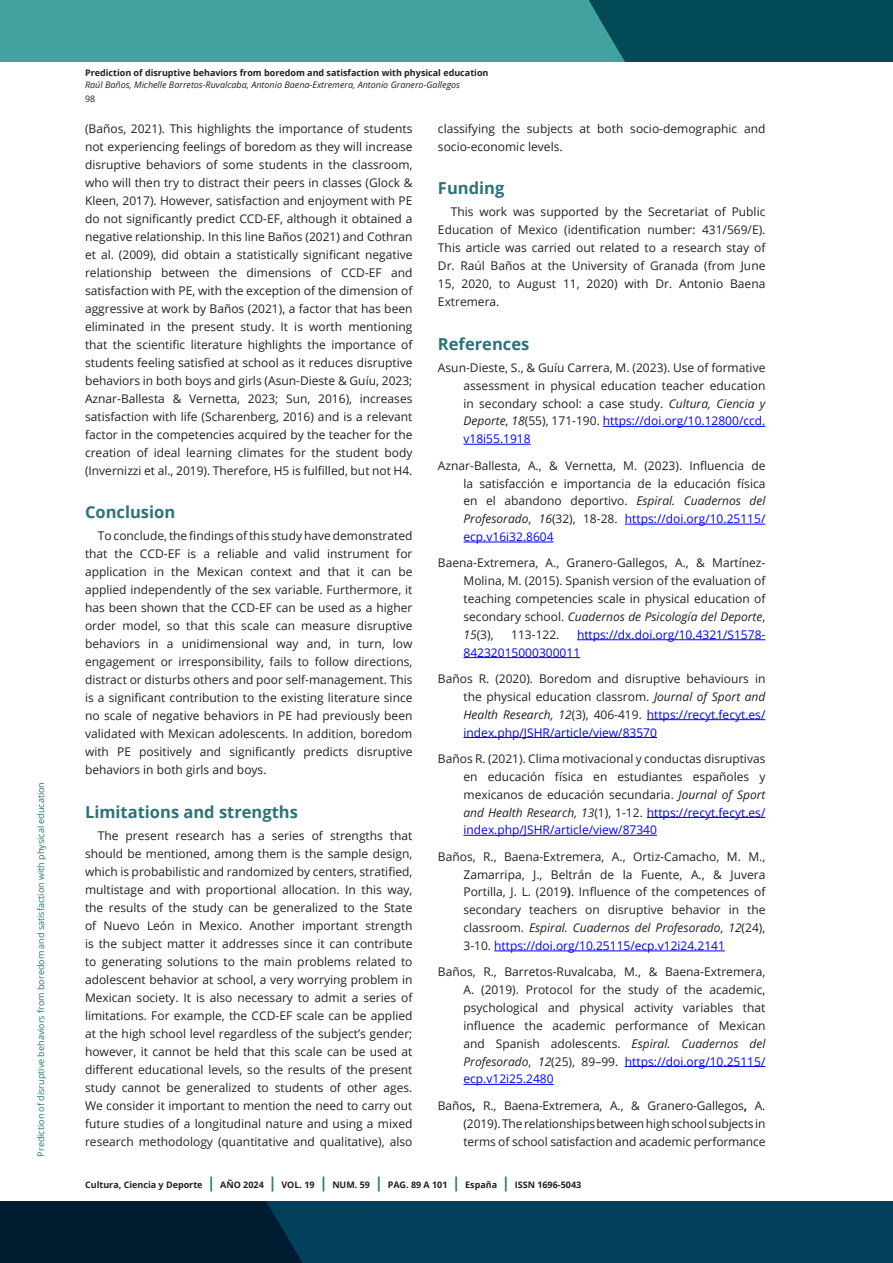
<style>
.page{position:relative;width:893px;height:1263px;background:#fff}
.page>*{position:absolute;margin:0;border:0;box-sizing:border-box;transform-origin:0 0}
.subtitulo_H3{font:700 16.5px "Open Sans";color:#2c727a}
.Cuerpo_de_texto_P{font:12px/18px "Open Sans";color:#231f20;text-align:justify}
.bibliografia{font:12px/17.9px "Open Sans";color:#231f20;text-align:justify}
.bibliografia-2{font:12px/17.9px "Open Sans";color:#00f}
.t1{font:700 9px "Open Sans";color:#231f20}
.t2{font:italic 9px "Open Sans";color:#231f20}
.t3{font:9px "Open Sans";color:#2c727a}
.t4{font:9px "Open Sans";color:#231f20}
.s1{font-style:italic}
.s2{color:#00f}
.s3{font-weight:700}
.s4{font-size:15px;color:#2c727a}
</style>
<div class="page">
<svg style="left:0;top:1201px;width:893px;height:62px;background:#02344e"></svg>
<div style="left:0;top:0;width:893px;height:62px;background:#41a29f"></div>
<div style="left:589px;top:0;width:304px;height:62px;background:#024a56"></div>
<hr style="left:603px;top:426px;width:162px;height:1px;background:#00f">
<hr style="left:463px;top:444px;width:68px;height:1px;background:#00f">
<hr style="left:625px;top:524px;width:140px;height:1px;background:#00f">
<hr style="left:463px;top:542px;width:91px;height:1px;background:#00f">
<hr style="left:577px;top:639px;width:188px;height:1px;background:#00f">
<hr style="left:463px;top:657px;width:117px;height:1px;background:#00f">
<hr style="left:647px;top:719px;width:118px;height:1px;background:#00f">
<hr style="left:463px;top:737px;width:194px;height:1px;background:#00f">
<hr style="left:647px;top:817px;width:118px;height:1px;background:#00f">
<hr style="left:463px;top:835px;width:194px;height:1px;background:#00f">
<hr style="left:494px;top:950px;width:231px;height:1px;background:#00f">
<hr style="left:625px;top:1066px;width:140px;height:1px;background:#00f">
<hr style="left:463px;top:1084px;width:91px;height:1px;background:#00f">
<p class="t3" style="left:35px;top:1156px;width:376px;rotate:-90deg">Prediction of disruptive behaviors from boredom and satisfaction with physical education</p>
<p class="t1" style="left:85px;top:67px;width:405px">Prediction of disruptive behaviors from boredom and satisfaction with physical education</p>
<p class="t2" style="left:85px;top:79px;width:377px">Raúl Baños, Michelle Barretos-Ruvalcaba, Antonio Baena-Extremera, Antonio Granero-Gallegos</p>
<p class="t4" style="left:85px;top:92px;width:12px">98</p>
<p class="Cuerpo_de_texto_P" style="left:85px;top:119px;width:329px">(Baños, 2021). This highlights the importance of students not experiencing feelings of boredom as they will increase disruptive behaviors of some students in the classroom, who will then try to distract their peers in classes (Glock &amp; Kleen, 2017). However, satisfaction and enjoyment with PE do not significantly predict CCD-EF, although it obtained a negative relationship. In this line Baños (2021) and Cothran et al. (2009), did obtain a statistically significant negative relationship between the dimensions of CCD-EF and satisfaction with PE, with the exception of the dimension of aggressive at work by Baños (2021), a factor that has been eliminated in the present study. It is worth mentioning that the scientific literature highlights the importance of students feeling satisfied at school as it reduces disruptive behaviors in both boys and girls (Asun-Dieste &amp; Guíu, 2023; Aznar-Ballesta &amp; Vernetta, 2023; Sun, 2016), increases satisfaction with life (Scharenberg, 2016) and is a relevant factor in the competencies acquired by the teacher for the creation of ideal learning climates for the student body (Invernizzi et al., 2019). Therefore, H5 is fulfilled, but not H4.</p>
<p class="subtitulo_H3" style="left:85px;top:500px;width:92px">Conclusion</p>
<p class="Cuerpo_de_texto_P" style="left:85px;top:527px;width:329px;text-indent:13px">To conclude, the findings of this study have demonstrated that the CCD-EF is a reliable and valid instrument for application in the Mexican context and that it can be applied independently of the sex variable. Furthermore, it has been shown that the CCD-EF can be used as a higher order model, so that this scale can measure disruptive behaviors in a unidimensional way and, in turn, low engagement or irresponsibility, fails to follow directions, distract or disturbs others and poor self-management. This is a significant contribution to the existing literature since no scale of negative behaviors in PE had previously been validated with Mexican adolescents. In addition, boredom with PE positively and significantly predicts disruptive behaviors in both girls and boys.</p>
<p class="subtitulo_H3" style="left:85px;top:800px;width:214px">Limitations and strengths</p>
<p class="Cuerpo_de_texto_P" style="left:85px;top:826px;width:329px;text-indent:13px">The present research has a series of strengths that should be mentioned, among them is the sample design, which is probabilistic and randomized by centers, stratified, multistage and with proportional allocation. In this way, the results of the study can be generalized to the State of Nuevo León in Mexico. Another important strength is the subject matter it addresses since it can contribute to generating solutions to the main problems related to adolescent behavior at school, a very worrying problem in Mexican society. It is also necessary to admit a series of limitations. For example, the CCD-EF scale can be applied at the high school level regardless of the subject’s gender; however, it cannot be held that this scale can be used at different educational levels, so the results of the present study cannot be generalized to students of other ages.<br>We consider it important to mention the need to carry out future studies of a longitudinal nature and using a mixed research methodology (quantitative and qualitative), also</p>
<p class="Cuerpo_de_texto_P" style="left:438px;top:119px;width:329px">classifying the subjects at both socio-demographic and socio-economic levels.</p>
<p class="subtitulo_H3" style="left:438px;top:176px;width:68px">Funding</p>
<p class="Cuerpo_de_texto_P" style="left:438px;top:203px;width:329px;text-indent:13px">This work was supported by the Secretariat of Public Education of Mexico (identification number: 431/569/E).<br>This article was carried out related to a research stay of Dr. Raúl Baños at the University of Granada (from June 15, 2020, to August 11, 2020) with Dr. Antonio Baena Extremera.</p>
<p class="subtitulo_H3" style="left:438px;top:332px;width:93px">References</p>
<p class="bibliografia" style="left:463px;top:358px;width:303px;text-indent:-26px">Asun-Dieste, S., &amp; Guíu Carrera, M. (2023). Use of formative assessment in physical education teacher education in secondary school: a case study. <span class="s1">Cultura, Ciencia y Deporte</span>, <span class="s1">18</span>(55), 171-190. <span class="s2">https://doi.org/10.12800/ccd. v18i55.1918</span></p>
<p class="bibliografia" style="left:463px;top:456px;width:303px;text-indent:-26px">Aznar-Ballesta, A., &amp; Vernetta, M. (2023). Influencia de la satisfacción e importancia de la educación física en el abandono deportivo. <span class="s1">Espiral. Cuadernos del Profesorado</span>, <span class="s1">16</span>(32), 18-28. <span class="s2">https://doi.org/10.25115/ ecp.v16i32.8604</span></p>
<p class="bibliografia" style="left:463px;top:554px;width:303px;text-indent:-26px">Baena-Extremera, A., Granero-Gallegos, A., &amp; Martínez-Molina, M. (2015). Spanish version of the evaluation of teaching competencies scale in physical education of secondary school. <span class="s1">Cuadernos de Psicología del Deporte</span>, <span class="s1">15</span>(3),</p>
<p class="bibliografia-2" style="left:463px;top:625px;width:303px;text-indent:114px">https://dx.doi.org/10.4321/S1578-<br>84232015000300011</p>
<p class="bibliografia" style="left:463px;top:669px;width:303px;text-indent:-26px">Baños R. (2020). Boredom and disruptive behaviours in the physical education classrom. <span class="s1">Journal of Sport and Health Research, 12</span>(3), 406-419. <span class="s2">https://recyt.fecyt.es/ index.php/JSHR/article/view/83570</span></p>
<p class="bibliografia" style="left:463px;top:749px;width:303px;text-indent:-26px">Baños R. (2021). Clima motivacional y conductas disruptivas en educación física en estudiantes españoles y mexicanos de educación secundaria. <span class="s1">Journal of Sport and Health Research, 13</span>(1), 1-12. <span class="s2">https://recyt.fecyt.es/ index.php/JSHR/article/view/87340</span></p>
<p class="bibliografia" style="left:463px;top:847px;width:303px;text-indent:-26px">Baños, R., Baena-Extremera, A., Ortiz-Camacho, M. M., Zamarripa, J., Beltrán de la Fuente, A., &amp; Juvera Portilla, J. L. (2019<span class="s3">)</span>. Influence of the competences of secondary teachers on disruptive behavior in the classroom. <span class="s1">Espiral. Cuadernos del Profesorado</span>, <span class="s1">12</span>(24), 3-10. <span class="s2">https://doi.org/10.25115/ecp.v12i24.2141</span></p>
<p class="bibliografia" style="left:463px;top:963px;width:303px;text-indent:-26px">Baños, R., Barretos-Ruvalcaba, M., &amp; Baena-Extremera, A. (2019). Protocol for the study of the academic, psychological and physical activity variables that influence the academic performance of Mexican and Spanish adolescents. <span class="s1">Espiral. Cuadernos del Profesorado</span>, <span class="s1">12</span>(25), 89–99. <span class="s2">https://doi.org/10.25115/ ecp.v12i25.2480</span></p>
<p class="bibliografia" style="left:463px;top:1096px;width:303px;text-indent:-26px">Baños<span class="s3">,</span> R., Baena-Extremera, A., &amp; Granero-Gallegos<span class="s3">,</span> A. (2019). The relationships between high school subjects in terms of school satisfaction and academic performance</p>
<p class="bibliografia" style="left:511px;top:625px;width:50px">113-122.</p>
<p class="t1" style="left:85px;top:1179px;width:498px">Cultura, Ciencia y Deporte <span class="s4">|</span> AÑO 2024 <span class="s4">|</span> VOL. 19 <span class="s4">|</span> NUM. 59 <span class="s4">|</span> PAG. 89 A 101 <span class="s4">|</span> España <span class="s4">|</span> ISSN 1696-5043</p>
</div>
